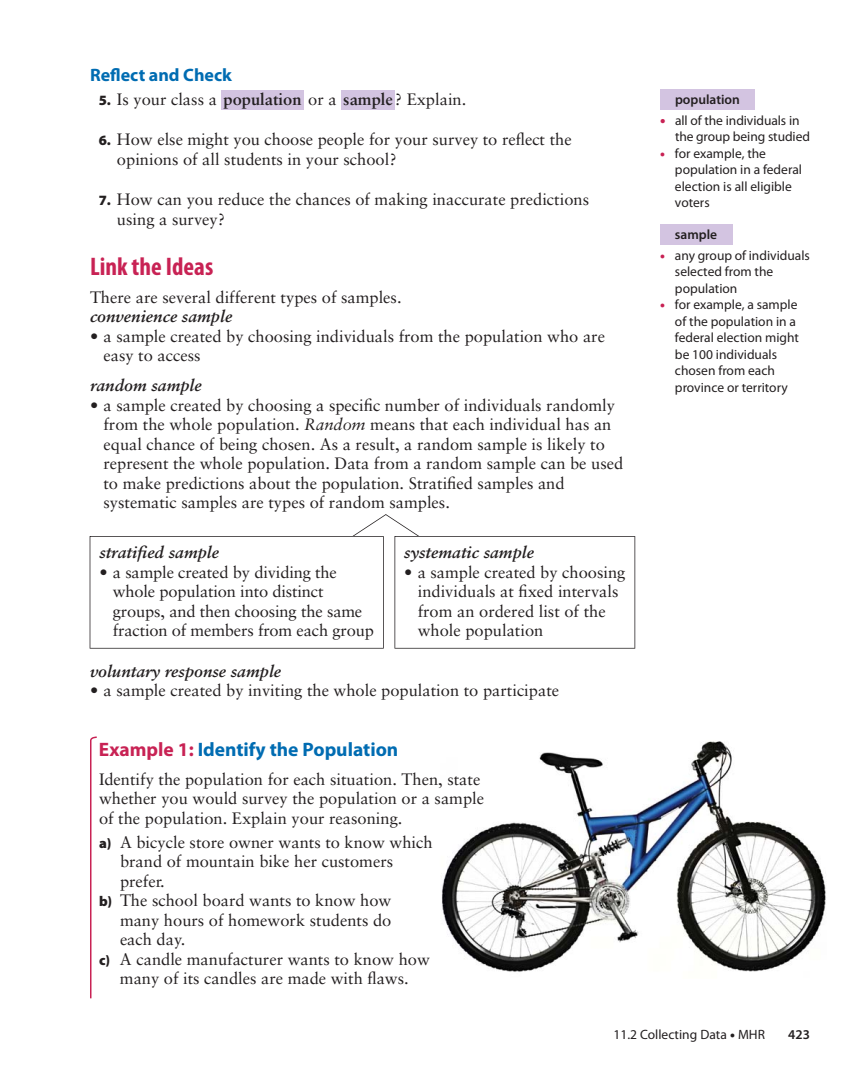
<style>
.page{position:relative;width:864px;height:1080px;background:#fff}
.page>*{position:absolute;margin:0;border:0;box-sizing:border-box;transform-origin:0 0}
.t1{font:700 condensed 25.5px "Myriad Pro";color:#c82254}
.t2{font:700 19.5px "Myriad Pro";color:#006cb2}
.t3{font:700 18px "Myriad Pro";color:#006cb2}
.t4{font:16.5px/19.5px "Sabon";color:#231f20}
.t5{font:italic 700 16.5px "Sabon";color:#231f20}
.t6{font:13.5px/16.5px "Myriad Pro";color:#231f20}
.t7{font:600 13.5px "Myriad Pro";color:#231f20}
.s1{font-family:"Myriad Pro";font-weight:900;font-size:14.25px}
.s2{font-weight:700}
.s3{font-style:italic}
.s4{color:#c82254}
.s5{font-weight:900;font-size:15px;color:#c82254}
.s6{font-weight:900;color:#c82254}
.s7{font-weight:900}
</style>
<div class="page">
<img style="left:442px;top:741px;width:384px;height:231px">
<div style="left:222px;top:91px;width:82px;height:19px;background:#d3c4e1"></div>
<div style="left:341px;top:91px;width:54px;height:19px;background:#d3c4e1"></div>
<div style="left:660px;top:89px;width:95px;height:21px;background:#d3c4e1"></div>
<div style="left:660px;top:224px;width:72px;height:21px;background:#d3c4e1"></div>
<svg style="left:90px;top:736px;width:7px;height:262px"></svg>
<svg style="left:90px;top:514px;width:545px;height:135px"></svg>
<p class="t3" style="left:90px;top:68px;width:143px">Reflect and Check</p>
<p class="t4" style="left:99px;top:91px;width:369px"><span class="s1">5.</span> Is your class a <span class="s2">population</span> or a <span class="s2">sample</span> ? Explain.</p>
<p class="t4" style="left:117px;top:131px;width:456px;text-indent:-18px"><span class="s1">6.</span> How else might you choose people for your survey to reflect the opinions of all students in your school?</p>
<p class="t4" style="left:117px;top:191px;width:474px;text-indent:-18px"><span class="s1">7.</span> How can you reduce the chances of making inaccurate predictions using a survey?</p>
<h1 class="t1" style="left:90px;top:256px;width:125px">Link the Ideas</h1>
<p class="t4" style="left:90px;top:289px;width:313px">There are several different types of samples.</p>
<p class="t5" style="left:90px;top:310px;width:144px">convenience sample</p>
<p class="t4" style="left:104px;top:328px;width:503px;text-indent:-14px">• a sample created by choosing individuals from the population who are easy to access</p>
<p class="t5" style="left:90px;top:379px;width:113px">random sample</p>
<p class="t4" style="left:104px;top:397px;width:521px;text-indent:-14px">• a sample created by choosing a specific number of individuals randomly from the whole population. <span class="s3">Random</span> means that each individual has an equal chance of being chosen. As a result, a random sample is likely to represent the whole population. Data from a random sample can be used to make predictions about the population. Stratified samples and systematic samples are types of random samples.</p>
<p class="t5" style="left:99px;top:546px;width:121px">stratified sample</p>
<p class="t4" style="left:113px;top:564px;width:263px;text-indent:-14px">• a sample created by dividing the whole population into distinct groups, and then choosing the same fraction of members from each group</p>
<p class="t5" style="left:404px;top:546px;width:131px">systematic sample</p>
<p class="t4" style="left:418px;top:564px;width:209px;text-indent:-14px">• a sample created by choosing individuals at fixed intervals from an ordered list of the whole population</p>
<p class="t5" style="left:90px;top:664px;width:193px">voluntary response sample</p>
<p class="t4" style="left:90px;top:682px;width:471px">• a sample created by inviting the whole population to participate</p>
<p class="t2" style="left:99px;top:742px;width:301px"><span class="s4">Example 1:</span> Identify the Population</p>
<p class="t4" style="left:99px;top:770px;width:387px">Identify the population for each situation. Then, state whether you would survey the population or a sample of the population. Explain your reasoning.</p>
<p class="t4" style="left:99px;top:833px;width:335px"><span class="s1">a)</span> A bicycle store owner wants to know which</p>
<p class="t4" style="left:120px;top:853px;width:275px">brand of mountain bike her customers</p>
<p class="t4" style="left:120px;top:872px;width:46px">prefer.</p>
<p class="t4" style="left:99px;top:892px;width:294px"><span class="s1">b)</span> The school board wants to know how</p>
<p class="t4" style="left:120px;top:911px;width:273px">many hours of homework students do</p>
<p class="t4" style="left:120px;top:931px;width:67px">each day.</p>
<p class="t4" style="left:99px;top:950px;width:332px"><span class="s1">c)</span> A candle manufacturer wants to know how</p>
<p class="t4" style="left:120px;top:970px;width:290px">many of its candles are made with flaws.</p>
<p class="t7" style="left:675px;top:94px;width:66px">population</p>
<p class="t6" style="left:675px;top:113px;width:137px;text-indent:-15px"><span class="s5">•</span> all of the individuals in the group being studied</p>
<p class="t6" style="left:675px;top:146px;width:129px;text-indent:-15px"><span class="s6">•</span> for example, the population in a federal election is all eligible voters</p>
<p class="t7" style="left:675px;top:229px;width:44px">sample</p>
<p class="t6" style="left:675px;top:248px;width:137px;text-indent:-15px"><span class="s6">•</span> any group of individuals selected from the population</p>
<p class="t6" style="left:675px;top:298px;width:126px;text-indent:-15px"><span class="s6">•</span> for example, a sample of the population in a federal election might be 100 individuals chosen from each province or territory</p>
<p class="t6" style="left:613px;top:1028px;width:153px">11.2 Collecting Data <span class="s7">•</span> MHR</p>
<p class="t7" style="left:788px;top:1030px;width:23px">423</p>
</div>
